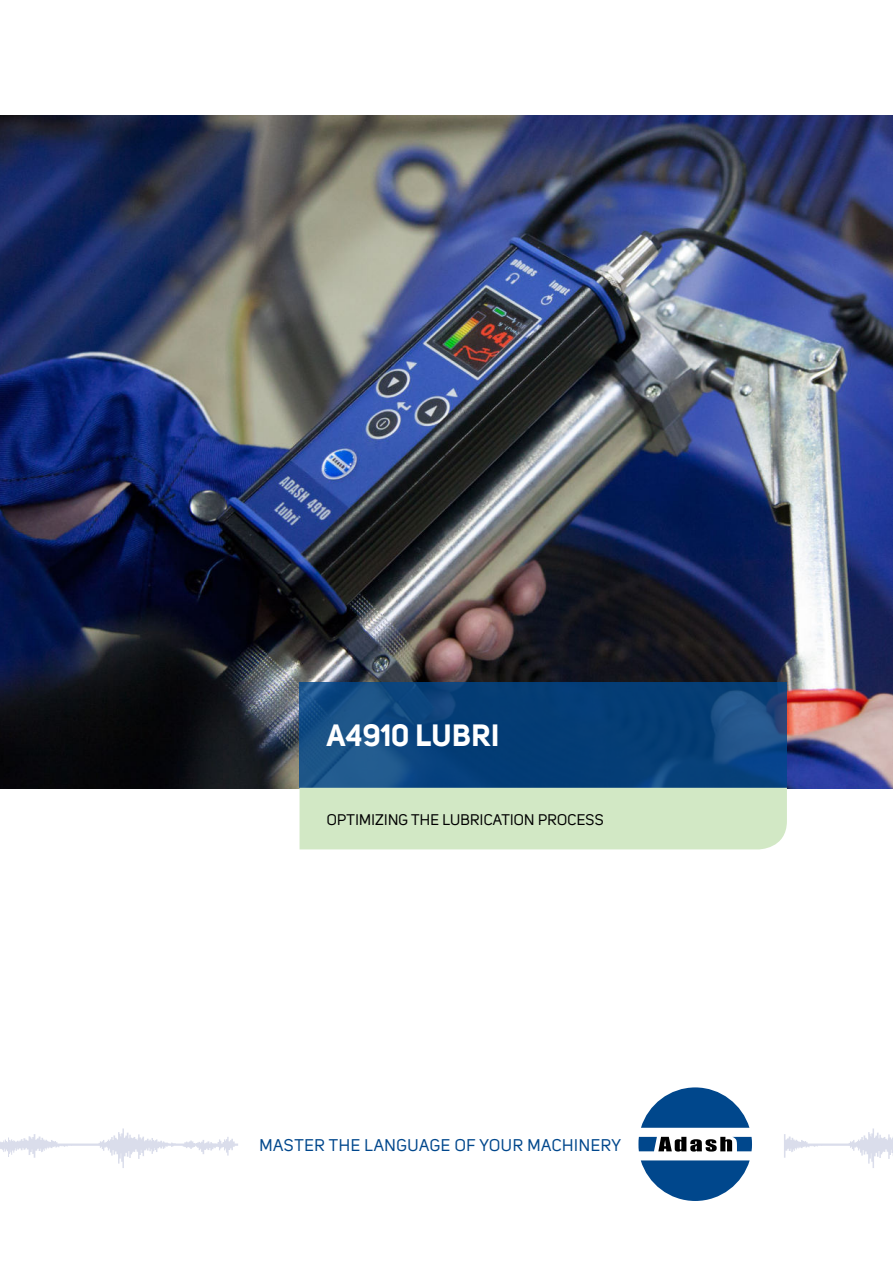
<style>
.page{position:relative;width:893px;height:1263px;background:#fff}
.page>*{position:absolute;margin:0;border:0;box-sizing:border-box;transform-origin:0 0}
.t1{font:700 30px "Uni Sans";letter-spacing:.005em;color:#fff}
.t2{font:16.5px "Uni Sans";letter-spacing:.04em;color:#00478c}
.t3{font:15px "Uni Sans";letter-spacing:.02em;color:#000}
</style>
<div class="page">
<img style="left:0;top:116px;width:893px;height:672px">
<svg style="left:638px;top:1087px;width:114px;height:114px"></svg>
<svg style="left:299px;top:682px;width:488px;height:106px;background:#0c447c"></svg>
<svg style="left:0;top:1128px;width:238px;height:40px"></svg>
<svg style="left:784px;top:1128px;width:109px;height:40px"></svg>
<div style="left:300px;top:788px;width:487px;height:61px;background:#d2e8c5"></div>
<h1 class="t1" style="left:327px;top:718px;width:174px">A4910 Lubri</h1>
<p class="t3" style="left:327px;top:814px;width:278px">OPTIMIZING THE LUBRICATION PROCESS</p>
<p class="t2" style="left:259px;top:1139px;width:363px">MASTER THE LANGUAGE OF YOUR MACHINERY</p>
</div>
